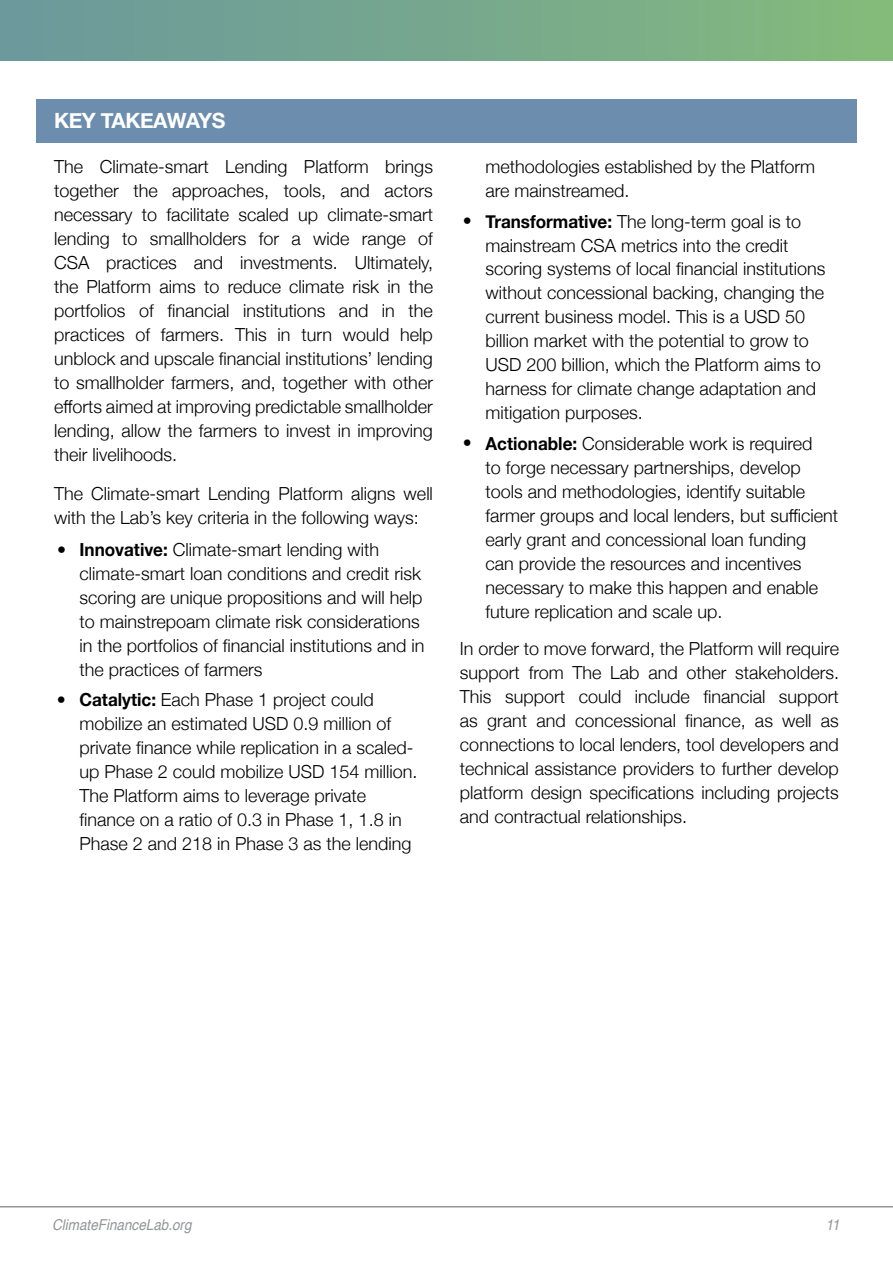
<style>
.page{position:relative;width:893px;height:1263px;background:#fff}
.page>*{position:absolute;margin:0;border:0;box-sizing:border-box;transform-origin:0 0}
.t1{font:700 21px "Helvetica Neue";letter-spacing:-.02em;color:#fff}
.t2{font:300 18px/24px "Helvetica Neue";color:#000}
.t3{font:italic 15px "Helvetica";color:#939597;scale:.9 1}
.s1{font-weight:700}
</style>
<div class="page">
<hr style="left:0;top:1206px;width:893px;height:1px;background:#939597">
<div style="left:36px;top:99px;width:821px;height:43px;background:#6c8dae"></div>
<p class="t1" style="left:54px;top:113px;width:173px">KEY TAKEAWAYS</p>
<p class="t2" style="left:54px;top:156px;width:380px;text-align:justify">The Climate-smart Lending Platform brings together the approaches, tools, and actors necessary to facilitate scaled up climate-smart lending to smallholders for a wide range of CSA practices and investments. Ultimately, the Platform aims to reduce climate risk in the portfolios of financial institutions and in the practices of farmers. This in turn would help unblock and upscale financial institutions’ lending to smallholder farmers, and, together with other efforts aimed at improving predictable smallholder lending, allow the farmers to invest in improving their livelihoods.</p>
<p class="t2" style="left:54px;top:483px;width:380px">The Climate-smart Lending Platform aligns well with the Lab’s key criteria in the following ways:</p>
<p class="t2" style="left:79px;top:539px;width:347px;text-indent:-22px">• <span class="s1">Innovative:</span> Climate-smart lending with climate-smart loan conditions and credit risk scoring are unique propositions and will help to mainstrepoam climate risk considerations in the portfolios of financial institutions and in the practices of farmers</p>
<p class="t2" style="left:80px;top:689px;width:340px;text-indent:-23px">• <span class="s1">Catalytic:</span> Each Phase 1 project could mobilize an estimated USD 0.9 million of private finance while replication in a scaled&shy;up Phase 2 could mobilize USD 154 million.<br>The Platform aims to leverage private finance on a ratio of 0.3 in Phase 1, 1.8 in Phase 2 and 218 in Phase 3 as the lending</p>
<p class="t2" style="left:485px;top:156px;width:331px">methodologies established by the Platform are mainstreamed.</p>
<p class="t2" style="left:485px;top:210px;width:342px;text-indent:-22px">• <span class="s1">Transformative:</span> The long-term goal is to mainstream CSA metrics into the credit scoring systems of local financial institutions without concessional backing, changing the current business model. This is a USD 50 billion market with the potential to grow to USD 200 billion, which the Platform aims to harness for climate change adaptation and mitigation purposes.</p>
<p class="t2" style="left:485px;top:432px;width:354px;text-indent:-23px">• <span class="s1">Actionable:</span> Considerable work is required<br>to forge necessary partnerships, develop tools and methodologies, identify suitable farmer groups and local lenders, but sufficient early grant and concessional loan funding can provide the resources and incentives necessary to make this happen and enable future replication and scale up.</p>
<p class="t2" style="left:460px;top:638px;width:380px;text-align:justify">In order to move forward, the Platform will require support from The Lab and other stakeholders.<br>This support could include financial support as grant and concessional finance, as well as connections to local lenders, tool developers and technical assistance providers to further develop platform design specifications including projects and contractual relationships.</p>
<p class="t3" style="left:52px;top:1218px;width:157px">ClimateFinanceLab.org</p>
<p class="t3" style="left:826px;top:1218px;width:17px">11</p>
</div>
